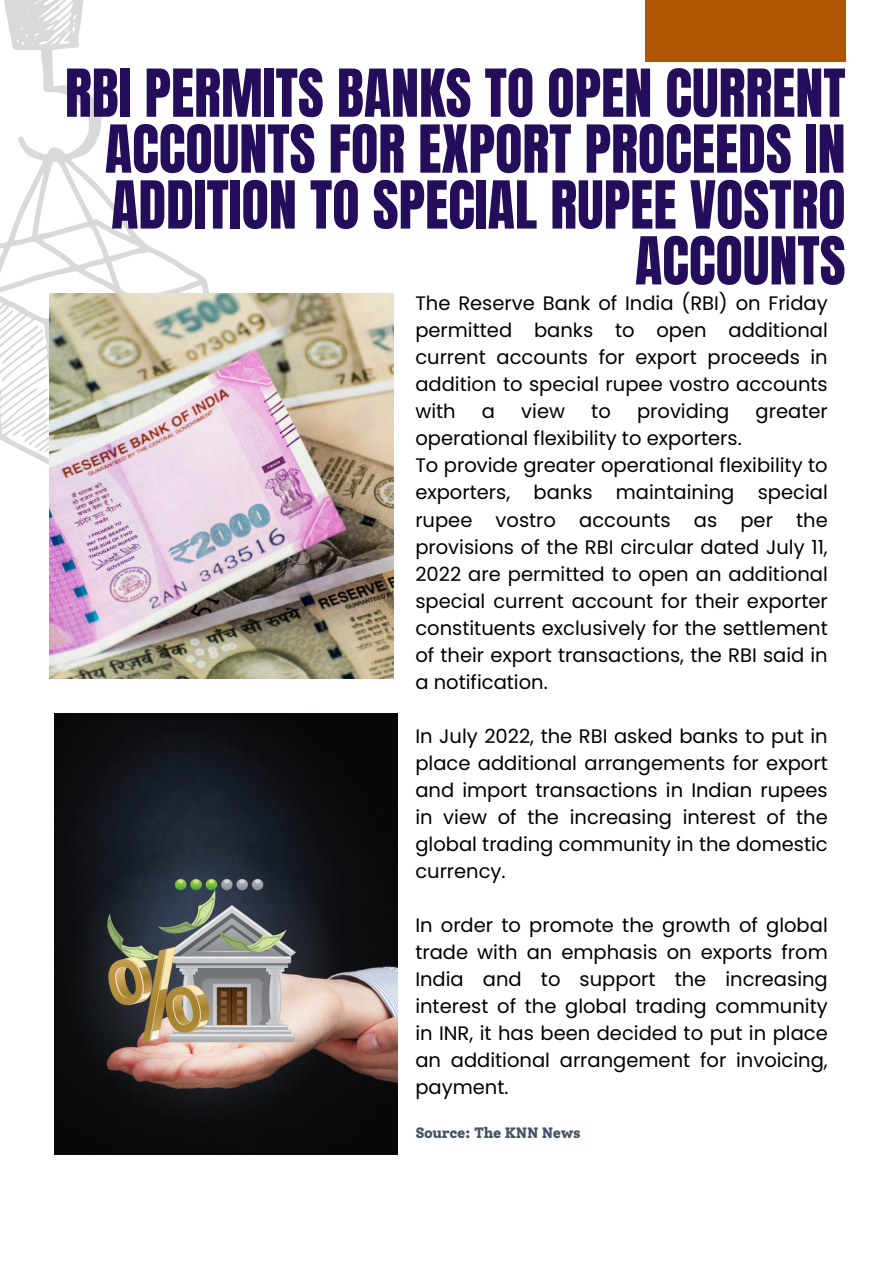
<style>
.page{position:relative;width:893px;height:1264px;background:#fff}
.page>*{position:absolute;margin:0;border:0;box-sizing:border-box;transform-origin:0 0}
.t1{font:56.1px/55.8px "Anton";color:#240d5b;text-align:right}
.t2{font:19.5px/27px "Poppins";color:#000;text-align:justify}
.t3{font:800 15px "Solway";letter-spacing:-.025em;color:#455369}
</style>
<div class="page">
<img style="left:54px;top:713px;width:343px;height:441px">
<svg style="left:0;top:0;width:209px;height:474px"></svg>
<img style="left:50px;top:293px;width:343px;height:385px">
<div style="left:645px;top:0;width:200px;height:61px;background:#b05503"></div>
<p class="t1" style="left:65px;top:66px;width:782px">RBI PERMITS BANKS TO OPEN CURRENT<br>ACCOUNTS FOR EXPORT PROCEEDS IN<br>ADDITION TO SPECIAL RUPEE VOSTRO<br>ACCOUNTS</p>
<p class="t2" style="left:415px;top:290px;width:414px">The Reserve Bank of India (RBI) on Friday permitted banks to open additional current accounts for export proceeds in addition to special rupee vostro accounts with</p>
<p class="t2" style="left:482px;top:398px;width:15px">a</p>
<p class="t2" style="left:521px;top:398px;width:45px">view</p>
<p class="t2" style="left:591px;top:398px;width:21px">to</p>
<p class="t2" style="left:637px;top:398px;width:94px">providing</p>
<p class="t2" style="left:755px;top:398px;width:74px">greater</p>
<p class="t2" style="left:415px;top:425px;width:328px">operational flexibility to exporters.</p>
<p class="t2" style="left:415px;top:452px;width:414px">To provide greater operational flexibility to exporters, banks maintaining special rupee vostro accounts as per the provisions of the RBI circular dated July 11, 2022 are permitted to open an additional special current account for their exporter constituents exclusively for the settlement of their export transactions, the RBI said in a notification.</p>
<p class="t2" style="left:415px;top:722px;width:414px">In July 2022, the RBI asked banks to put in place additional arrangements for export and import transactions in Indian rupees in view of the increasing interest of the global trading community in the domestic currency.</p>
<p class="t2" style="left:415px;top:911px;width:414px">In order to promote the growth of global trade with an emphasis on exports from India and to support the increasing interest of the global trading community in INR, it has been decided to put in place an additional arrangement for invoicing, payment.</p>
<p class="t3" style="left:415px;top:1123px;width:167px">Source: The KNN News</p>
</div>
